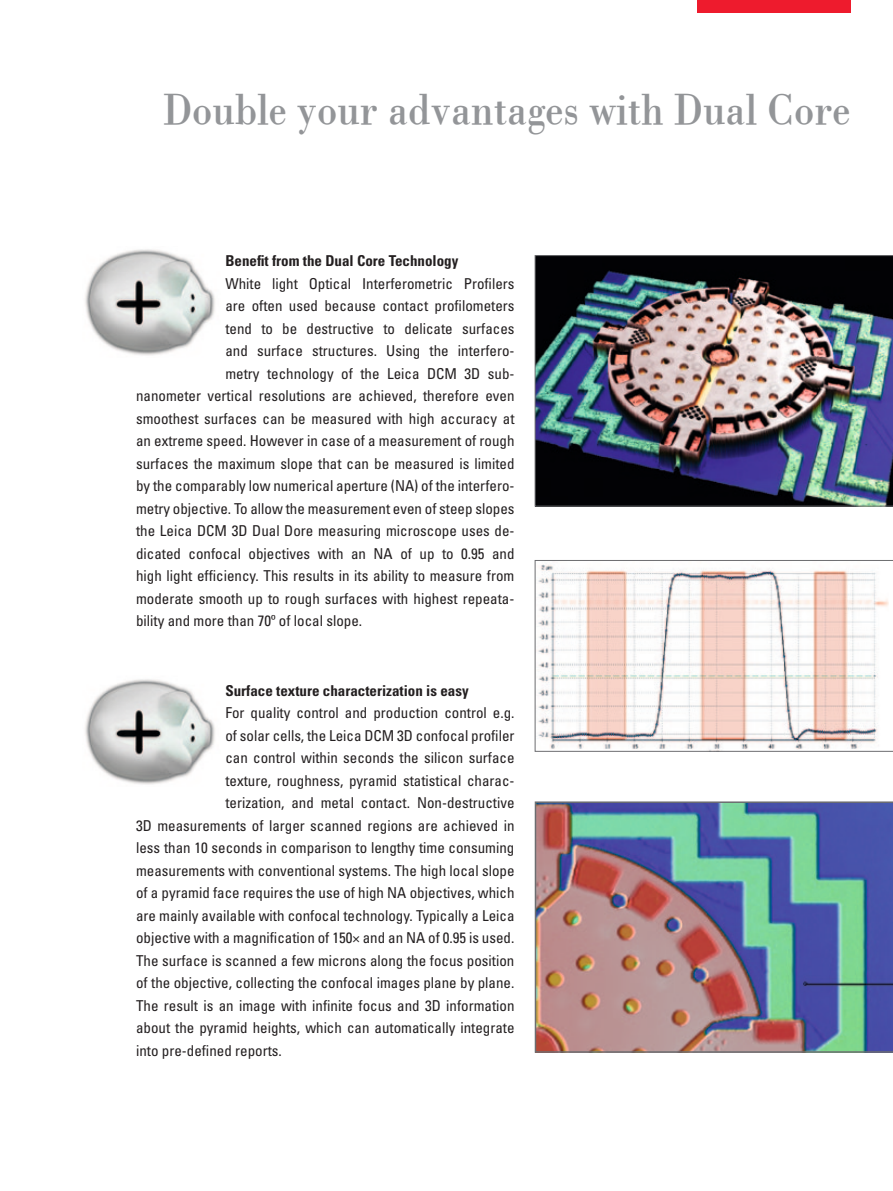
<style>
.page{position:relative;width:893px;height:1191px;background:#fff}
.page>*{position:absolute;margin:0;border:0;box-sizing:border-box;transform-origin:0 0}
.Head_innen_EN{font:45px "Leicana";color:#939598}
.Subhead_EN{font:condensed 15px "Univers LT Std";color:#231f20}
.Subhead_EN-2{font:700 condensed 15px "Univers LT Std";color:#231f20}
</style>
<div class="page">
<img style="left:535px;top:255px;width:358px;height:251px">
<svg style="left:535px;top:560px;width:358px;height:191px"></svg>
<img style="left:535px;top:801px;width:358px;height:251px">
<img style="left:85px;top:249px;width:130px;height:107px">
<div style="left:697px;top:0;width:153px;height:13px;background:#ee1b2d"></div>
<img style="left:85px;top:679px;width:130px;height:106px">
<p class="Head_innen_EN" style="left:163px;top:81px;width:689px">Double your advantages with Dual Core</p>
<p class="Subhead_EN-2" style="left:225px;top:251px;width:235px">Benefit from the Dual Core Technology</p>
<p class="Subhead_EN" style="left:225px;top:274px;width:291px">White light Optical Interferometric Profilers</p>
<p class="Subhead_EN" style="left:225px;top:296px;width:291px">are often used because contact profilometers</p>
<p class="Subhead_EN" style="left:225px;top:319px;width:291px">tend to be destructive to delicate surfaces</p>
<p class="Subhead_EN" style="left:225px;top:341px;width:291px">and surface structures. Using the interfero-</p>
<p class="Subhead_EN" style="left:225px;top:364px;width:291px">metry technology of the Leica DCM 3D sub-</p>
<p class="Subhead_EN" style="left:136px;top:386px;width:380px">nanometer vertical resolutions are achieved, therefore even</p>
<p class="Subhead_EN" style="left:136px;top:409px;width:380px">smoothest surfaces can be measured with high accuracy at</p>
<p class="Subhead_EN" style="left:136px;top:431px;width:380px">an extreme speed. However in case of a measurement of rough</p>
<p class="Subhead_EN" style="left:136px;top:454px;width:380px">surfaces the maximum slope that can be measured is limited</p>
<p class="Subhead_EN" style="left:136px;top:476px;width:378px">by the comparably low numerical aperture (NA) of the interfero-</p>
<p class="Subhead_EN" style="left:136px;top:499px;width:380px">metry objective. To allow the measurement even of steep slopes</p>
<p class="Subhead_EN" style="left:136px;top:521px;width:380px">the Leica DCM 3D Dual Dore measuring microscope uses de-</p>
<p class="Subhead_EN" style="left:136px;top:544px;width:380px">dicated confocal objectives with an NA of up to 0.95 and</p>
<p class="Subhead_EN" style="left:136px;top:566px;width:380px">high light efficiency. This results in its ability to measure from</p>
<p class="Subhead_EN" style="left:136px;top:589px;width:380px">moderate smooth up to rough surfaces with highest repeata-</p>
<p class="Subhead_EN" style="left:136px;top:611px;width:228px">bility and more than 70º of local slope.</p>
<p class="Subhead_EN-2" style="left:225px;top:681px;width:245px">Surface texture characterization is easy</p>
<p class="Subhead_EN" style="left:225px;top:703px;width:291px">For quality control and production control e.g.</p>
<p class="Subhead_EN" style="left:225px;top:726px;width:291px">of solar cells, the Leica DCM 3D confocal profiler</p>
<p class="Subhead_EN" style="left:225px;top:748px;width:291px">can control within seconds the silicon surface</p>
<p class="Subhead_EN" style="left:225px;top:771px;width:291px">texture, roughness, pyramid statistical charac-</p>
<p class="Subhead_EN" style="left:225px;top:793px;width:291px">terization, and metal contact. Non-destructive</p>
<p class="Subhead_EN" style="left:136px;top:816px;width:380px">3D measurements of larger scanned regions are achieved in</p>
<p class="Subhead_EN" style="left:136px;top:838px;width:380px">less than 10 seconds in comparison to lengthy time consuming</p>
<p class="Subhead_EN" style="left:136px;top:861px;width:380px">measurements with conventional systems. The high local slope</p>
<p class="Subhead_EN" style="left:136px;top:883px;width:380px">of a pyramid face requires the use of high NA objectives, which</p>
<p class="Subhead_EN" style="left:136px;top:906px;width:380px">are mainly available with confocal technology. Typically a Leica</p>
<p class="Subhead_EN" style="left:136px;top:928px;width:380px">objective with a magnification of 150× and an NA of 0.95 is used.</p>
<p class="Subhead_EN" style="left:136px;top:951px;width:380px">The surface is scanned a few microns along the focus position</p>
<p class="Subhead_EN" style="left:136px;top:973px;width:380px">of the objective, collecting the confocal images plane by plane.</p>
<p class="Subhead_EN" style="left:136px;top:996px;width:380px">The result is an image with infinite focus and 3D information</p>
<p class="Subhead_EN" style="left:136px;top:1018px;width:380px">about the pyramid heights, which can automatically integrate</p>
<p class="Subhead_EN" style="left:136px;top:1041px;width:147px">into pre-defined reports.</p>
</div>
